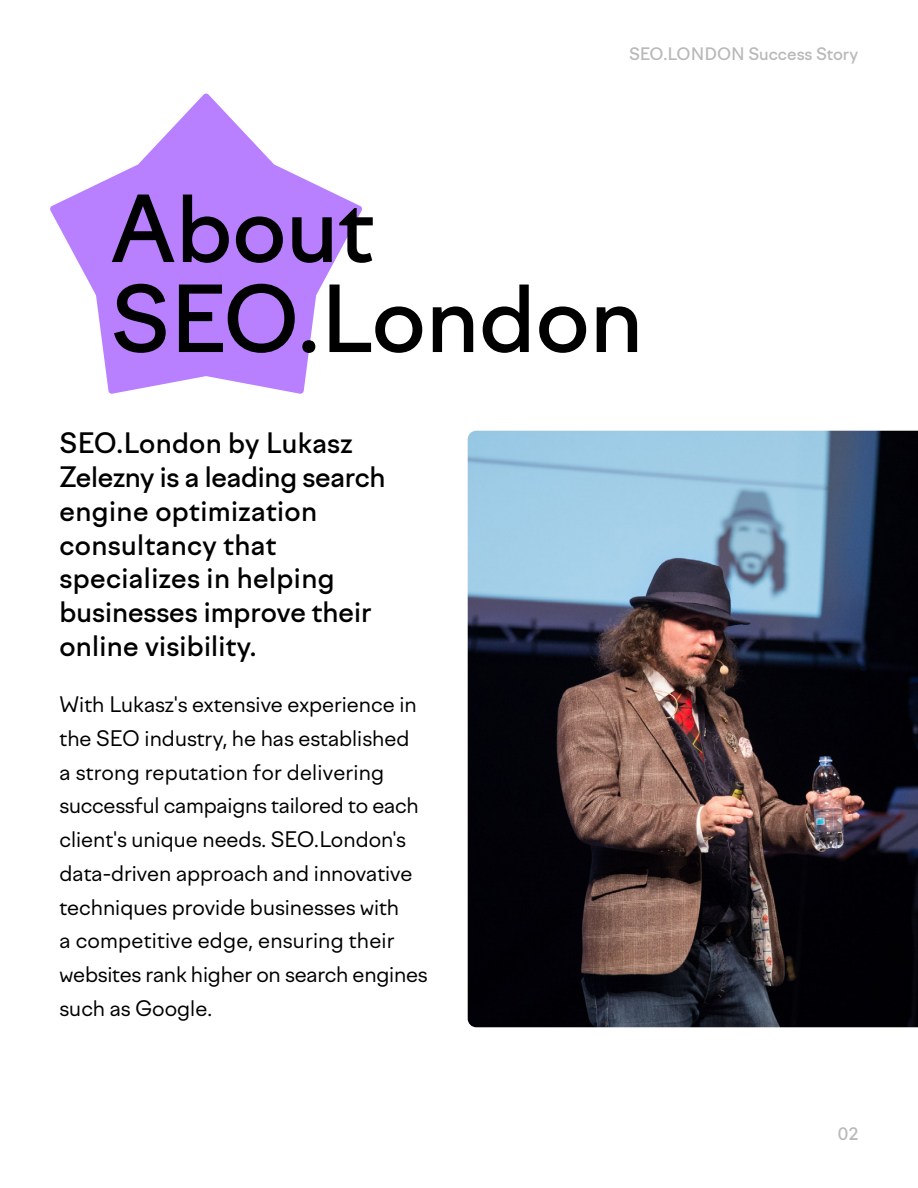
<style>
.page{position:relative;width:918px;height:1188px;background:#fff}
.page>*{position:absolute;margin:0;border:0;box-sizing:border-box;transform-origin:0 0}
.t1{font:500 90px/90px "Factor A";color:#000}
.t2{font:500 27px/33.8px "Factor A";letter-spacing:.01em;color:#000}
.t3{font:21px/33.8px "Factor A";color:#000}
.t4{font:500 16.5px "Factor A";color:#b9b9b9}
</style>
<div class="page">
<svg style="left:50px;top:93px;width:312px;height:301px;fill:#b880ff"></svg>
<img style="left:468px;top:431px;width:450px;height:596px">
<p class="t4" style="left:629px;top:44px;width:231px">SEO.LONDON Success Story</p>
<h1 class="t1" style="left:111px;top:187px;width:534px">About<br>SEO.London</h1>
<p class="t2" style="left:60px;top:427px;width:327px">SEO.London by Lukasz<br>Zelezny is a leading search engine optimization consultancy that specializes in helping businesses improve their online visibility.</p>
<p class="t3" style="left:60px;top:688px;width:370px">With Lukasz's extensive experience in the SEO industry, he has established<br>a strong reputation for delivering successful campaigns tailored to each client's unique needs. SEO.London's data-driven approach and innovative techniques provide businesses with<br>a competitive edge, ensuring their websites rank higher on search engines such as Google.</p>
<p class="t4" style="left:838px;top:1124px;width:22px">02</p>
</div>
